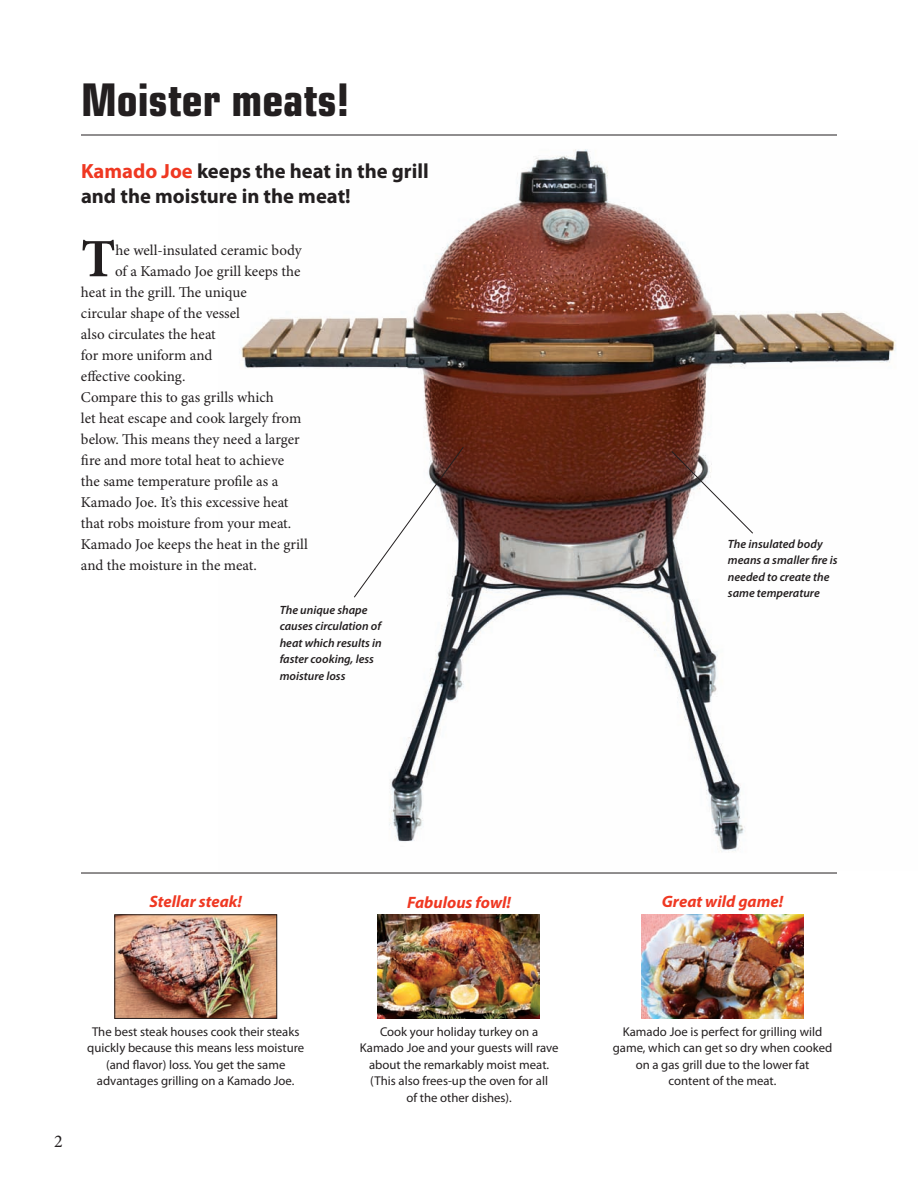
<style>
.page{position:relative;width:918px;height:1188px;background:#fff}
.page>*{position:absolute;margin:0;border:0;box-sizing:border-box;transform-origin:0 0}
.t1{font:700 54px "Minion Pro";color:#231f20}
.t2{font:700 condensed 45px "Eurostile";color:#231f20}
.t3{font:700 20.7px/24.8px "Myriad Pro";color:#231f20}
.t4{font:18px "Minion Pro";color:#231f20}
.t5{font:italic 700 16.5px "Myriad Pro";color:#ef3822}
.t6{font:15px "Minion Pro";letter-spacing:-.005em;color:#231f20}
.t7{font:12.75px/16.5px "Myriad Pro";color:#231f20;text-align:center}
.t8{font:italic 600 12px/16.5px "Myriad Pro";color:#231f20}
.s1{color:#ef3822}
</style>
<div class="page">
<hr style="left:81px;top:135px;width:756px;height:1px;background:#231f20">
<img style="left:241px;top:149px;width:655px;height:703px">
<svg style="left:671px;top:450px;width:83px;height:84px"></svg>
<hr style="left:81px;top:873px;width:756px;height:1px;background:#231f20">
<img style="left:116px;top:916px;width:159px;height:101px">
<div style="left:114px;top:914px;width:163px;height:105px;border:1px solid #231f20"></div>
<img style="left:377px;top:915px;width:162px;height:103px">
<img style="left:641px;top:915px;width:162px;height:103px">
<svg style="left:353px;top:446px;width:111px;height:152px"></svg>
<h2 class="t2" style="left:81px;top:72px;width:270px">Moister meats!</h2>
<h3 class="t3" style="left:81px;top:158px;width:349px"><span class="s1">Kamado Joe</span> keeps the heat in the grill and the moisture in the meat!</h3>
<h1 class="t1" style="left:81px;top:221px;width:36px">T</h1>
<p class="t6" style="left:116px;top:240px;width:188px">he well-insulated ceramic body</p>
<p class="t6" style="left:115px;top:261px;width:187px">of a Kamado Joe grill keeps the</p>
<p class="t6" style="left:81px;top:282px;width:167px">heat in the grill. The unique</p>
<p class="t6" style="left:81px;top:303px;width:161px">circular shape of the vessel</p>
<p class="t6" style="left:81px;top:324px;width:136px">also circulates the heat</p>
<p class="t6" style="left:81px;top:345px;width:133px">for more uniform and</p>
<p class="t6" style="left:81px;top:366px;width:106px">effective cooking.</p>
<p class="t6" style="left:81px;top:387px;width:194px">Compare this to gas grills which</p>
<p class="t6" style="left:81px;top:408px;width:222px">let heat escape and cook largely from</p>
<p class="t6" style="left:81px;top:429px;width:220px">below. This means they need a larger</p>
<p class="t6" style="left:81px;top:450px;width:205px">fire and more total heat to achieve</p>
<p class="t6" style="left:81px;top:471px;width:199px">the same temperature profile as a</p>
<p class="t6" style="left:81px;top:492px;width:209px">Kamado Joe. It’s this excessive heat</p>
<p class="t6" style="left:81px;top:513px;width:212px">that robs moisture from your meat.</p>
<p class="t6" style="left:81px;top:534px;width:228px">Kamado Joe keeps the heat in the grill</p>
<p class="t6" style="left:81px;top:555px;width:177px">and the moisture in the meat.</p>
<p class="t8" style="left:280px;top:601px;width:103px">The unique shape causes circulation of heat which results in faster cooking, less moisture loss</p>
<p class="t8" style="left:728px;top:535px;width:111px">The insulated body means a smaller fire is needed to create the same temperature</p>
<p class="t5" style="left:149px;top:890px;width:94px">Stellar steak!</p>
<p class="t5" style="left:407px;top:891px;width:105px">Fabulous fowl!</p>
<p class="t5" style="left:662px;top:890px;width:123px">Great wild game!</p>
<p class="t4" style="left:54px;top:1129px;width:10px">2</p>
<p class="t7" style="left:87px;top:1023px;width:219px">The best steak houses cook their steaks quickly because this means less moisture (and flavor) loss. You get the same advantages grilling on a Kamado Joe.</p>
<p class="t7" style="left:360px;top:1023px;width:200px">Cook your holiday turkey on a<br>Kamado Joe and your guests will rave about the remarkably moist meat. (This also frees-up the oven for all<br>of the other dishes).</p>
<p class="t7" style="left:613px;top:1023px;width:221px">Kamado Joe is perfect for grilling wild game, which can get so dry when cooked on a gas grill due to the lower fat<br>content of the meat.</p>
</div>
